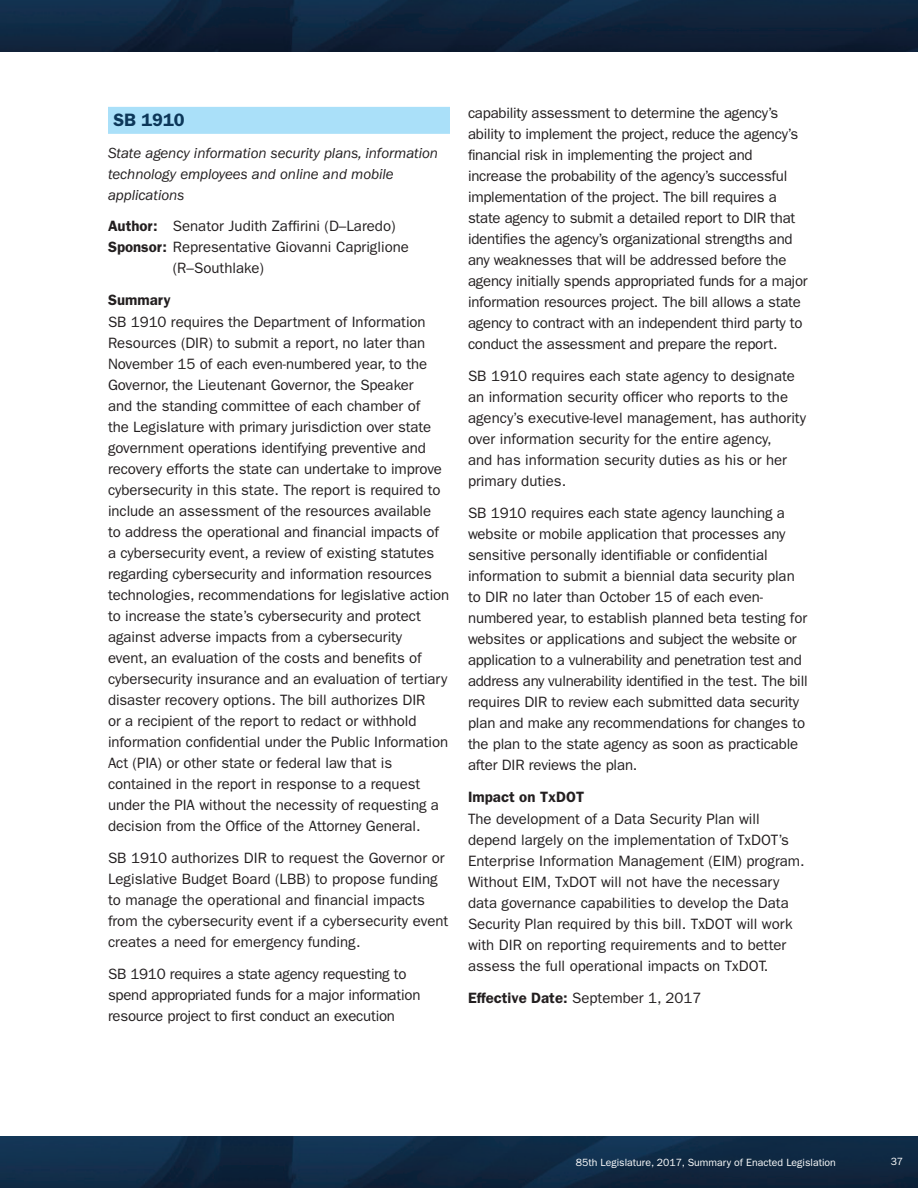
<style>
.page{position:relative;width:918px;height:1188px;background:#fff}
.page>*{position:absolute;margin:0;border:0;box-sizing:border-box;transform-origin:0 0}
.Bills{font:600 18px "ITC Franklin Gothic Std";color:#0c3759}
.Body_Text{font:15px/21px "ITC Franklin Gothic Std";letter-spacing:-.005em;color:#231f20}
.Body_Text_Italic{font:italic 15px/21px "ITC Franklin Gothic Std";letter-spacing:-.005em;color:#231f20}
.Author_Sponsor{font:15px "ITC Franklin Gothic Std";color:#231f20}
.Subhead_1{font:600 15px "ITC Franklin Gothic Std";color:#231f20}
.t1{font:10.5px "ITC Franklin Gothic Std";color:#fff}
.s1{font-weight:600}
</style>
<div class="page">
<img style="left:0;top:1136px;width:918px;height:52px">
<img style="left:0;top:0;width:918px;height:52px">
<div style="left:108px;top:107px;width:342px;height:27px;background:#aae0f9"></div>
<p class="Bills" style="left:113px;top:110px;width:73px">SB 1910</p>
<p class="Body_Text_Italic" style="left:108px;top:142px;width:332px">State agency information security plans, information technology employees and online and mobile applications</p>
<p class="Author_Sponsor" style="left:108px;top:218px;width:289px"><span class="s1">Author:</span> Senator Judith Zaffirini (D–Laredo)</p>
<p class="Author_Sponsor" style="left:108px;top:239px;width:302px"><span class="s1">Sponsor:</span> Representative Giovanni Capriglione</p>
<p class="Author_Sponsor" style="left:173px;top:260px;width:93px">(R–Southlake)</p>
<p class="Subhead_1" style="left:108px;top:291px;width:64px">Summary</p>
<p class="Body_Text" style="left:108px;top:312px;width:343px">SB 1910 requires the Department of Information Resources (DIR) to submit a report, no later than November 15 of each even-numbered year, to the Governor, the Lieutenant Governor, the Speaker<br>and the standing committee of each chamber of<br>the Legislature with primary jurisdiction over state government operations identifying preventive and recovery efforts the state can undertake to improve cybersecurity in this state. The report is required to include an assessment of the resources available<br>to address the operational and financial impacts of a cybersecurity event, a review of existing statutes regarding cybersecurity and information resources technologies, recommendations for legislative action to increase the state’s cybersecurity and protect against adverse impacts from a cybersecurity<br>event, an evaluation of the costs and benefits of cybersecurity insurance and an evaluation of tertiary disaster recovery options. The bill authorizes DIR<br>or a recipient of the report to redact or withhold information confidential under the Public Information Act (PIA) or other state or federal law that is contained in the report in response to a request under the PIA without the necessity of requesting a decision from the Office of the Attorney General.</p>
<p class="Body_Text" style="left:108px;top:848px;width:342px">SB 1910 authorizes DIR to request the Governor or Legislative Budget Board (LBB) to propose funding to manage the operational and financial impacts from the cybersecurity event if a cybersecurity event creates a need for emergency funding.</p>
<p class="Body_Text" style="left:108px;top:964px;width:314px">SB 1910 requires a state agency requesting to spend appropriated funds for a major information resource project to first conduct an execution</p>
<p class="Body_Text" style="left:468px;top:103px;width:341px">capability assessment to determine the agency’s ability to implement the project, reduce the agency’s financial risk in implementing the project and increase the probability of the agency’s successful implementation of the project. The bill requires a state agency to submit a detailed report to DIR that identifies the agency’s organizational strengths and any weaknesses that will be addressed before the agency initially spends appropriated funds for a major information resources project. The bill allows a state agency to contract with an independent third party to conduct the assessment and prepare the report.</p>
<p class="Body_Text" style="left:468px;top:366px;width:340px">SB 1910 requires each state agency to designate an information security officer who reports to the agency’s executive-level management, has authority over information security for the entire agency,<br>and has information security duties as his or her primary duties.</p>
<p class="Body_Text" style="left:468px;top:502px;width:341px">SB 1910 requires each state agency launching a website or mobile application that processes any sensitive personally identifiable or confidential information to submit a biennial data security plan to DIR no later than October 15 of each even&shy;numbered year, to establish planned beta testing for websites or applications and subject the website or application to a vulnerability and penetration test and address any vulnerability identified in the test. The bill requires DIR to review each submitted data security plan and make any recommendations for changes to the plan to the state agency as soon as practicable after DIR reviews the plan.</p>
<p class="Subhead_1" style="left:468px;top:788px;width:118px">Impact on TxDOT</p>
<p class="Body_Text" style="left:468px;top:809px;width:338px">The development of a Data Security Plan will depend largely on the implementation of TxDOT’s Enterprise Information Management (EIM) program.<br>Without EIM, TxDOT will not have the necessary data governance capabilities to develop the Data Security Plan required by this bill. TxDOT will work with DIR on reporting requirements and to better assess the full operational impacts on TxDOT.</p>
<p class="Body_Text" style="left:468px;top:987px;width:235px"><span class="s1">Effective Date:</span> September 1, 2017</p>
<p class="t1" style="left:576px;top:1156px;width:262px">85th Legislature, 2017, Summary of Enacted Legislation</p>
<p class="t1" style="left:891px;top:1156px;width:14px">37</p>
</div>
